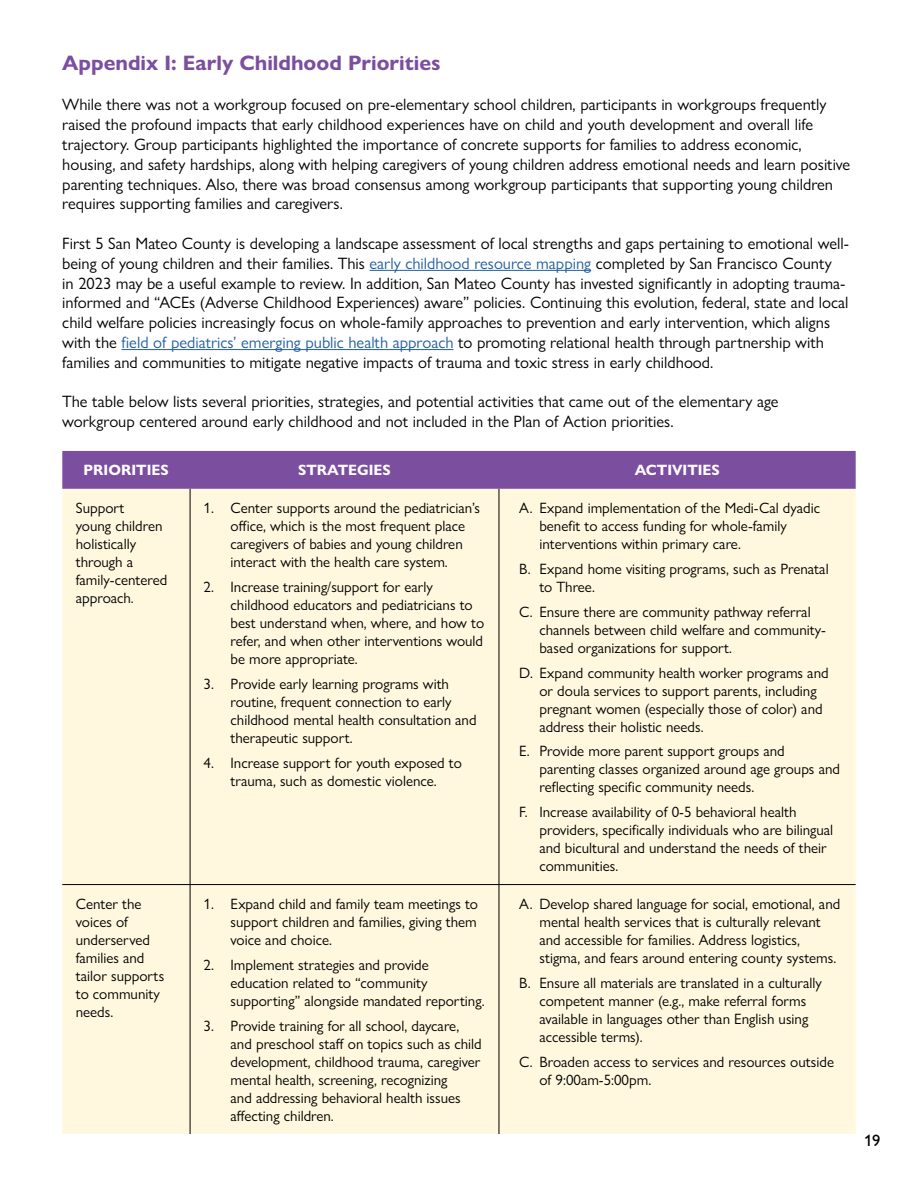
<style>
.page{position:relative;width:918px;height:1188px;background:#fff}
.page>*{position:absolute;margin:0;border:0;box-sizing:border-box;transform-origin:0 0}
.t1{font:700 21px "Gill Sans Nova";color:#7b4e9f}
.t2{font:16.5px/19.8px "Gill Sans Nova";color:#000}
.t3{font:500 16.5px "Gill Sans Nova";color:#000}
.t4{font:15px/18px "Gill Sans Nova";color:#000}
.t5{font:700 15px "Gill Sans Nova";color:#fff}
.s1{color:#215e9e}
</style>
<div class="page">
<hr style="left:370px;top:270px;width:221px;height:1px;background:#215e9e">
<hr style="left:122px;top:349px;width:332px;height:1px;background:#215e9e">
<div style="left:62px;top:451px;width:794px;height:38px;background:#7b4e9f"></div>
<div style="left:62px;top:489px;width:794px;height:645px;background:#fff7de"></div>
<hr style="left:62px;top:884px;width:128px;height:1px;background:#000">
<hr style="left:499px;top:884px;width:357px;height:1px;background:#000">
<hr style="left:190px;top:489px;width:1px;height:395px;background:#000">
<hr style="left:499px;top:489px;width:1px;height:395px;background:#000">
<hr style="left:190px;top:884px;width:309px;height:1px;background:#000">
<hr style="left:190px;top:885px;width:1px;height:249px;background:#000">
<hr style="left:499px;top:885px;width:1px;height:249px;background:#000">
<h1 class="t1" style="left:62px;top:50px;width:380px">Appendix I: Early Childhood Priorities</h1>
<p class="t2" style="left:62px;top:95px;width:790px">While there was not a workgroup focused on pre-elementary school children, participants in workgroups frequently raised the profound impacts that early childhood experiences have on child and youth development and overall life trajectory. Group participants highlighted the importance of concrete supports for families to address economic, housing, and safety hardships, along with helping caregivers of young children address emotional needs and learn positive parenting techniques. Also, there was broad consensus among workgroup participants that supporting young children requires supporting families and caregivers.</p>
<p class="t2" style="left:62px;top:233px;width:788px">First 5 San Mateo County is developing a landscape assessment of local strengths and gaps pertaining to emotional well&shy;being of young children and their families. This <span class="s1">early childhood resource mapping</span> completed by San Francisco County<br>in 2023 may be a useful example to review. In addition, San Mateo County has invested significantly in adopting trauma&shy;informed and “ACEs (Adverse Childhood Experiences) aware” policies. Continuing this evolution, federal, state and local child welfare policies increasingly focus on whole-family approaches to prevention and early intervention, which aligns with the <span class="s1">field of pediatrics’ emerging public health approach</span> to promoting relational health through partnership with families and communities to mitigate negative impacts of trauma and toxic stress in early childhood.</p>
<p class="t2" style="left:62px;top:392px;width:718px">The table below lists several priorities, strategies, and potential activities that came out of the elementary age workgroup centered around early childhood and not included in the Plan of Action priorities.</p>
<p class="t5" style="left:84px;top:461px;width:87px">PRIORITIES</p>
<p class="t5" style="left:298px;top:461px;width:94px">STRATEGIES</p>
<p class="t5" style="left:635px;top:461px;width:87px">ACTIVITIES</p>
<p class="t4" style="left:76px;top:499px;width:93px">Support<br>young children holistically through a family-centered approach.</p>
<p class="t4" style="left:231px;top:499px;width:251px;text-indent:-27px">1. Center supports around the pediatrician’s office, which is the most frequent place caregivers of babies and young children interact with the health care system.</p>
<p class="t4" style="left:539px;top:499px;width:282px;text-indent:-20px">A. Expand implementation of the Medi-Cal dyadic benefit to access funding for whole-family interventions within primary care.</p>
<p class="t4" style="left:539px;top:560px;width:291px;text-indent:-20px">B. Expand home visiting programs, such as Prenatal to Three.</p>
<p class="t4" style="left:539px;top:603px;width:288px;text-indent:-20px">C. Ensure there are community pathway referral channels between child welfare and community&shy;based organizations for support.</p>
<p class="t4" style="left:539px;top:663px;width:291px;text-indent:-20px">D. Expand community health worker programs and or doula services to support parents, including pregnant women (especially those of color) and address their holistic needs.</p>
<p class="t4" style="left:539px;top:742px;width:302px;text-indent:-20px">E. Provide more parent support groups and parenting classes organized around age groups and reflecting specific community needs.</p>
<p class="t4" style="left:539px;top:803px;width:295px;text-indent:-20px">F. Increase availability of 0-5 behavioral health providers, specifically individuals who are bilingual and bicultural and understand the needs of their communities.</p>
<p class="t4" style="left:231px;top:578px;width:255px;text-indent:-27px">2. Increase training/support for early childhood educators and pediatricians to best understand when, where, and how to refer, and when other interventions would be more appropriate.</p>
<p class="t4" style="left:231px;top:675px;width:248px;text-indent:-27px">3. Provide early learning programs with routine, frequent connection to early childhood mental health consultation and therapeutic support.</p>
<p class="t4" style="left:204px;top:753px;width:260px;text-align:center">4. Increase support for youth exposed to trauma, such as domestic violence.</p>
<p class="t4" style="left:76px;top:895px;width:90px">Center the voices of underserved families and tailor supports to community needs.</p>
<p class="t4" style="left:231px;top:895px;width:249px;text-align:justify;text-indent:-27px">1. Expand child and family team meetings to support children and families, giving them voice and choice.</p>
<p class="t4" style="left:231px;top:956px;width:256px;text-indent:-27px">2. Implement strategies and provide education related to “community supporting” alongside mandated reporting.</p>
<p class="t4" style="left:231px;top:1016px;width:253px;text-indent:-27px">3. Provide training for all school, daycare, and preschool staff on topics such as child development, childhood trauma, caregiver mental health, screening, recognizing<br>and addressing behavioral health issues affecting children.</p>
<p class="t4" style="left:539px;top:895px;width:302px;text-indent:-20px">A. Develop shared language for social, emotional, and mental health services that is culturally relevant and accessible for families. Address logistics, stigma, and fears around entering county systems.</p>
<p class="t4" style="left:539px;top:974px;width:284px;text-indent:-20px">B. Ensure all materials are translated in a culturally competent manner (e.g., make referral forms available in languages other than English using accessible terms).</p>
<p class="t4" style="left:539px;top:1052px;width:296px;text-indent:-20px">C. Broaden access to services and resources outside of 9:00am-5:00pm.</p>
<p class="t3" style="left:864px;top:1130px;width:18px">19</p>
</div>
